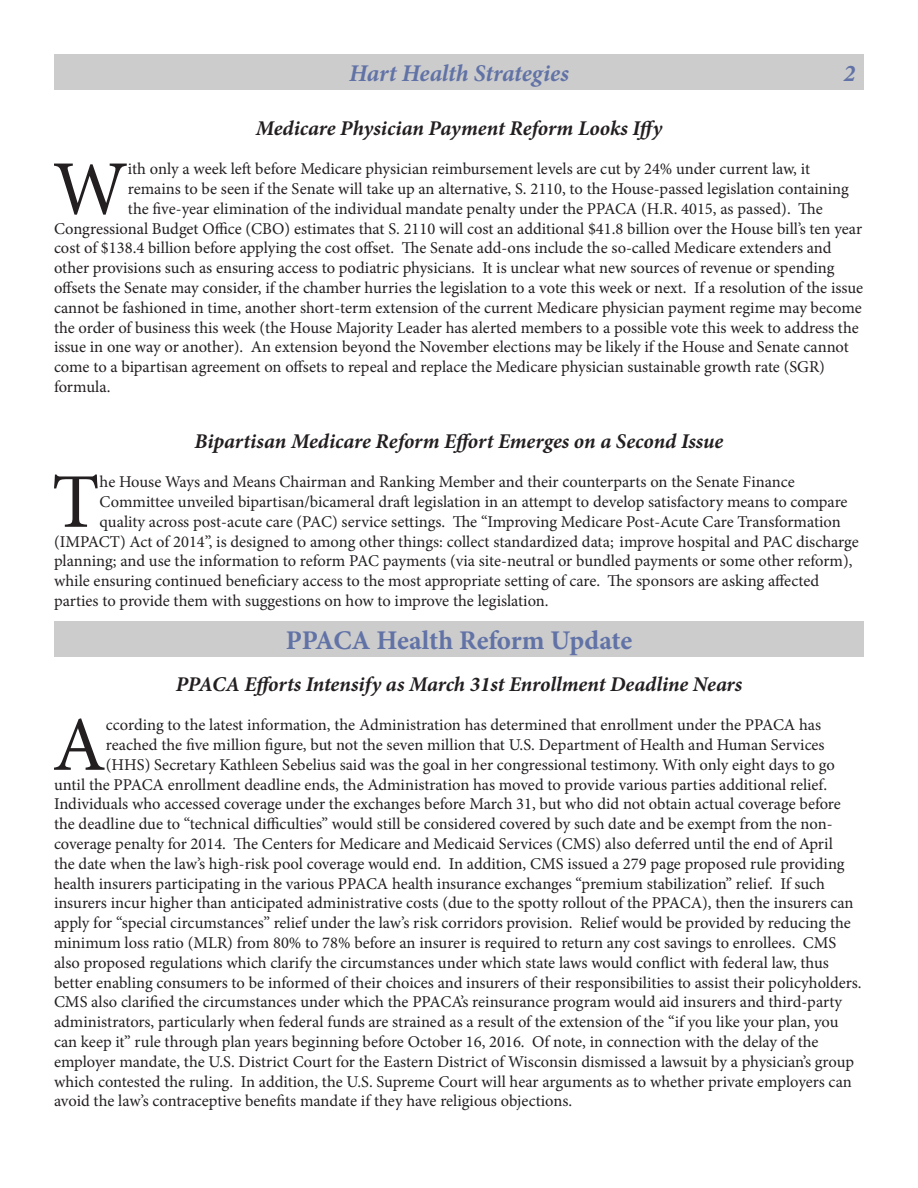
<style>
.page{position:relative;width:918px;height:1188px;background:#fff}
.page>*{position:absolute;margin:0;border:0;box-sizing:border-box;transform-origin:0 0}
.Paragraph_Style_1{font:77.4px "Minion Pro";color:#231f20}
.t1{font:700 27px "Minion Pro";letter-spacing:-.005em;color:#6172a6}
.t2{font:italic 700 24px "Minion Pro";letter-spacing:-.005em;color:#6172a6}
.t3{font:italic 700 21px "Minion Pro";letter-spacing:-.005em;color:#231f20}
.Paragraph_Style_1-2{font:16.5px "Minion Pro";color:#231f20}
</style>
<div class="page">
<div style="left:54px;top:54px;width:810px;height:36px;background:#ccc"></div>
<div style="left:54px;top:621px;width:810px;height:36px;background:#ccc"></div>
<p class="t2" style="left:349px;top:56px;width:221px">Hart Health Strategies</p>
<p class="t2" style="left:844px;top:56px;width:13px">2</p>
<p class="t3" style="left:256px;top:113px;width:408px">Medicare Physician Payment Reform Looks Iffy</p>
<p class="Paragraph_Style_1" style="left:53px;top:137px;width:77px">W</p>
<p class="Paragraph_Style_1-2" style="left:128px;top:158px;width:684px">ith only a week left before Medicare physician reimbursement levels are cut by 24% under current law, it</p>
<p class="Paragraph_Style_1-2" style="left:128px;top:178px;width:722px">remains to be seen if the Senate will take up an alternative, S. 2110, to the House-passed legislation containing</p>
<p class="Paragraph_Style_1-2" style="left:128px;top:198px;width:696px">the five-year elimination of the individual mandate penalty under the PPACA (H.R. 4015, as passed). The</p>
<p class="Paragraph_Style_1-2" style="left:54px;top:217px;width:810px">Congressional Budget Office (CBO) estimates that S. 2110 will cost an additional $41.8 billion over the House bill’s ten year</p>
<p class="Paragraph_Style_1-2" style="left:54px;top:237px;width:779px">cost of $138.4 billion before applying the cost offset. The Senate add-ons include the so-called Medicare extenders and</p>
<p class="Paragraph_Style_1-2" style="left:54px;top:257px;width:782px">other provisions such as ensuring access to podiatric physicians. It is unclear what new sources of revenue or spending</p>
<p class="Paragraph_Style_1-2" style="left:54px;top:277px;width:811px">offsets the Senate may consider, if the chamber hurries the legislation to a vote this week or next. If a resolution of the issue</p>
<p class="Paragraph_Style_1-2" style="left:54px;top:297px;width:809px">cannot be fashioned in time, another short-term extension of the current Medicare physician payment regime may become</p>
<p class="Paragraph_Style_1-2" style="left:54px;top:316px;width:806px">the order of business this week (the House Majority Leader has alerted members to a possible vote this week to address the</p>
<p class="Paragraph_Style_1-2" style="left:54px;top:336px;width:796px">issue in one way or another). An extension beyond the November elections may be likely if the House and Senate cannot</p>
<p class="Paragraph_Style_1-2" style="left:54px;top:356px;width:772px">come to a bipartisan agreement on offsets to repeal and replace the Medicare physician sustainable growth rate (SGR)</p>
<p class="Paragraph_Style_1-2" style="left:54px;top:376px;width:58px">formula.</p>
<p class="t3" style="left:195px;top:426px;width:530px">Bipartisan Medicare Reform Effort Emerges on a Second Issue</p>
<p class="Paragraph_Style_1" style="left:52px;top:450px;width:49px">T</p>
<p class="Paragraph_Style_1-2" style="left:100px;top:471px;width:697px">he House Ways and Means Chairman and Ranking Member and their counterparts on the Senate Finance</p>
<p class="Paragraph_Style_1-2" style="left:100px;top:491px;width:750px">Committee unveiled bipartisan/bicameral draft legislation in an attempt to develop satisfactory means to compare</p>
<p class="Paragraph_Style_1-2" style="left:100px;top:510px;width:743px">quality across post-acute care (PAC) service settings. The “Improving Medicare Post-Acute Care Transformation</p>
<p class="Paragraph_Style_1-2" style="left:54px;top:530px;width:806px">(IMPACT) Act of 2014”, is designed to among other things: collect standardized data; improve hospital and PAC discharge</p>
<p class="Paragraph_Style_1-2" style="left:54px;top:550px;width:800px">planning; and use the information to reform PAC payments (via site-neutral or bundled payments or some other reform),</p>
<p class="Paragraph_Style_1-2" style="left:54px;top:570px;width:767px">while ensuring continued beneficiary access to the most appropriate setting of care. The sponsors are asking affected</p>
<p class="Paragraph_Style_1-2" style="left:54px;top:590px;width:496px">parties to provide them with suggestions on how to improve the legislation.</p>
<p class="t1" style="left:286px;top:621px;width:348px">PPACA Health Reform Update</p>
<p class="t3" style="left:176px;top:669px;width:568px">PPACA Efforts Intensify as March 31st Enrollment Deadline Nears</p>
<p class="Paragraph_Style_1" style="left:52px;top:693px;width:55px">A</p>
<p class="Paragraph_Style_1-2" style="left:106px;top:714px;width:717px">ccording to the latest information, the Administration has determined that enrollment under the PPACA has</p>
<p class="Paragraph_Style_1-2" style="left:106px;top:734px;width:720px">reached the five million figure, but not the seven million that U.S. Department of Health and Human Services</p>
<p class="Paragraph_Style_1-2" style="left:106px;top:753px;width:731px">(HHS) Secretary Kathleen Sebelius said was the goal in her congressional testimony. With only eight days to go</p>
<p class="Paragraph_Style_1-2" style="left:54px;top:773px;width:775px">until the PPACA enrollment deadline ends, the Administration has moved to provide various parties additional relief.</p>
<p class="Paragraph_Style_1-2" style="left:54px;top:793px;width:788px">Individuals who accessed coverage under the exchanges before March 31, but who did not obtain actual coverage before</p>
<p class="Paragraph_Style_1-2" style="left:54px;top:813px;width:780px">the deadline due to “technical difficulties” would still be considered covered by such date and be exempt from the non-</p>
<p class="Paragraph_Style_1-2" style="left:54px;top:833px;width:780px">coverage penalty for 2014. The Centers for Medicare and Medicaid Services (CMS) also deferred until the end of April</p>
<p class="Paragraph_Style_1-2" style="left:54px;top:852px;width:792px">the date when the law’s high-risk pool coverage would end. In addition, CMS issued a 279 page proposed rule providing</p>
<p class="Paragraph_Style_1-2" style="left:54px;top:872px;width:772px">health insurers participating in the various PPACA health insurance exchanges “premium stabilization” relief. If such</p>
<p class="Paragraph_Style_1-2" style="left:54px;top:892px;width:801px">insurers incur higher than anticipated administrative costs (due to the spotty rollout of the PPACA), then the insurers can</p>
<p class="Paragraph_Style_1-2" style="left:54px;top:912px;width:798px">apply for “special circumstances” relief under the law’s risk corridors provision. Relief would be provided by reducing the</p>
<p class="Paragraph_Style_1-2" style="left:54px;top:932px;width:784px">minimum loss ratio (MLR) from 80% to 78% before an insurer is required to return any cost savings to enrollees. CMS</p>
<p class="Paragraph_Style_1-2" style="left:54px;top:951px;width:776px">also proposed regulations which clarify the circumstances under which state laws would conflict with federal law, thus</p>
<p class="Paragraph_Style_1-2" style="left:54px;top:971px;width:809px">better enabling consumers to be informed of their choices and insurers of their responsibilities to assist their policyholders.</p>
<p class="Paragraph_Style_1-2" style="left:54px;top:991px;width:790px">CMS also clarified the circumstances under which the PPACA’s reinsurance program would aid insurers and third-party</p>
<p class="Paragraph_Style_1-2" style="left:54px;top:1011px;width:786px">administrators, particularly when federal funds are strained as a result of the extension of the “if you like your plan, you</p>
<p class="Paragraph_Style_1-2" style="left:54px;top:1031px;width:766px">can keep it” rule through plan years beginning before October 16, 2016. Of note, in connection with the delay of the</p>
<p class="Paragraph_Style_1-2" style="left:54px;top:1050px;width:802px">employer mandate, the U.S. District Court for the Eastern District of Wisconsin dismissed a lawsuit by a physician’s group</p>
<p class="Paragraph_Style_1-2" style="left:54px;top:1070px;width:799px">which contested the ruling. In addition, the U.S. Supreme Court will hear arguments as to whether private employers can</p>
<p class="Paragraph_Style_1-2" style="left:54px;top:1090px;width:520px">avoid the law’s contraceptive benefits mandate if they have religious objections.</p>
</div>
